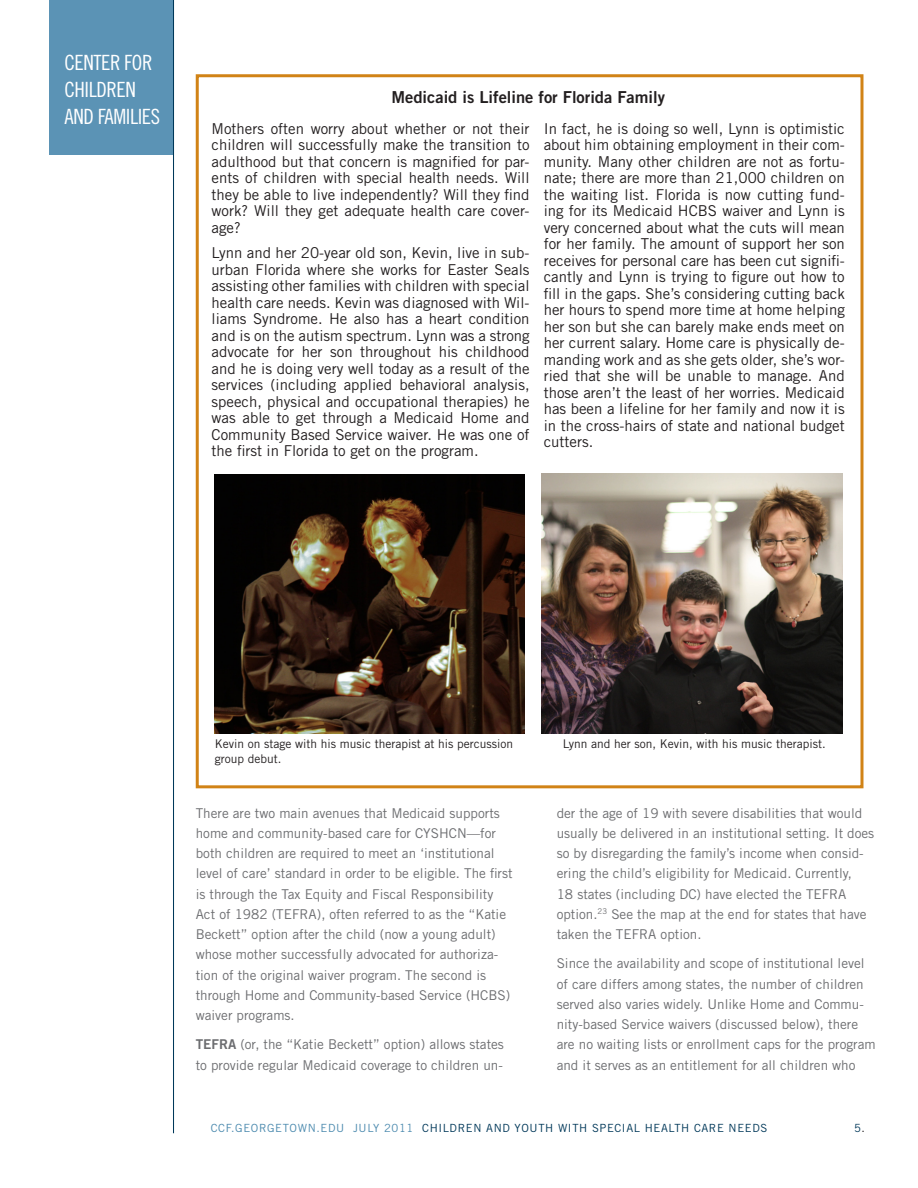
<style>
.page{position:relative;width:918px;height:1188px;background:#fff}
.page>*{position:absolute;margin:0;border:0;box-sizing:border-box;transform-origin:0 0}
.t1{font:21px/27px "Trade Gothic Cond Eighteen";letter-spacing:-.02em;color:#fff}
.t2{font:16.5px "Trade Gothic Bold Two";color:#231f20}
.t3{font:15px/16.5px "Trade Gothic";color:#231f20;text-align:justify}
.t4{font:13.5px/20.2px "Trade Gothic";color:#6c6d70}
.t5{font:12px/15px "Trade Gothic";color:#231f20}
.Subheads{font:11.25px "Trade Gothic";letter-spacing:.055em;color:#003859}
.s1{font-family:"Trade Gothic Bold Two"}
.s2{color:#4d8baf}
.s3{color:#231f20}
</style>
<div class="page">
<div style="left:50px;top:0;width:123px;height:154px;background:#5b93b5"></div>
<hr style="left:173px;top:0;width:1px;height:1133px;background:#003859">
<div style="left:196px;top:74px;width:667px;height:714px;background:#fff;border:3px solid #d18316"></div>
<img style="left:215px;top:474px;width:310px;height:260px">
<img style="left:541px;top:473px;width:301px;height:261px">
<p class="t1" style="left:65px;top:49px;width:97px">CENTER FOR<br>CHILDREN<br>AND FAMILIES</p>
<p class="t2" style="left:391px;top:87px;width:275px">Medicaid is Lifeline for Florida Family</p>
<p class="t3" style="left:212px;top:120px;width:320px">Mothers often worry about whether or not their children will successfully make the transition to adulthood but that concern is magnified for par&shy;ents of children with special health needs. Will they be able to live independently? Will they find work? Will they get adequate health care cover&shy;age?</p>
<p class="t3" style="left:212px;top:244px;width:320px">Lynn and her 20-year old son, Kevin, live in sub&shy;urban Florida where she works for Easter Seals assisting other families with children with special health care needs. Kevin was diagnosed with Wil&shy;liams Syndrome. He also has a heart condition and is on the autism spectrum. Lynn was a strong advocate for her son throughout his childhood and he is doing very well today as a result of the services (including applied behavioral analysis, speech, physical and occupational therapies) he was able to get through a Medicaid Home and Community Based Service waiver. He was one of the first in Florida to get on the program.</p>
<p class="t3" style="left:544px;top:120px;width:303px">In fact, he is doing so well, Lynn is optimistic about him obtaining employment in their com&shy;munity. Many other children are not as fortu&shy;nate; there are more than 21,000 children on the waiting list. Florida is now cutting fund&shy;ing for its Medicaid HCBS waiver and Lynn is very concerned about what the cuts will mean for her family. The amount of support her son receives for personal care has been cut signifi&shy;cantly and Lynn is trying to figure out how to fill in the gaps. She’s considering cutting back her hours to spend more time at home helping her son but she can barely make ends meet on her current salary. Home care is physically de&shy;manding work and as she gets older, she’s wor&shy;ried that she will be unable to manage. And those aren’t the least of her worries. Medicaid has been a lifeline for her family and now it is in the cross-hairs of state and national budget cutters.</p>
<p class="t5" style="left:215px;top:737px;width:300px">Kevin on stage with his music therapist at his percussion group debut.</p>
<p class="t5" style="left:563px;top:737px;width:264px">Lynn and her son, Kevin, with his music therapist.</p>
<p class="t4" style="left:196px;top:802px;width:318px">There are two main avenues that Medicaid supports home and community-based care for CYSHCN—for both children are required to meet an ‘institutional level of care’ standard in order to be eligible. The first is through the Tax Equity and Fiscal Responsibility Act of 1982 (TEFRA), often referred to as the “Katie Beckett” option after the child (now a young adult) whose mother successfully advocated for authoriza&shy;tion of the original waiver program. The second is through Home and Community-based Service (HCBS) waiver programs.</p>
<p class="t4" style="left:196px;top:1034px;width:310px"><span class="s1">TEFRA</span> (or, the “Katie Beckett” option) allows states to provide regular Medicaid coverage to children un-</p>
<p class="t4" style="left:557px;top:802px;width:319px">der the age of 19 with severe disabilities that would usually be delivered in an institutional setting. It does so by disregarding the family’s income when consid&shy;ering the child’s eligibility for Medicaid. Currently,<br>18 states (including DC) have elected the TEFRA option.<sup>23</sup> See the map at the end for states that have taken the TEFRA option.</p>
<p class="t4" style="left:557px;top:953px;width:321px">Since the availability and scope of institutional level of care differs among states, the number of children served also varies widely. Unlike Home and Commu&shy;nity-based Service waivers (discussed below), there are no waiting lists or enrollment caps for the program and it serves as an entitlement for all children who</p>
<p class="Subheads" style="left:211px;top:1122px;width:558px"><span class="s2">CCF.GEORGETOWN.EDU JULY 2011</span> CHILDREN AND YOUTH WITH SPECIAL HEALTH CARE NEEDS</p>
<p class="Subheads" style="left:854px;top:1122px;width:12px">5<span class="s3">.</span></p>
</div>
